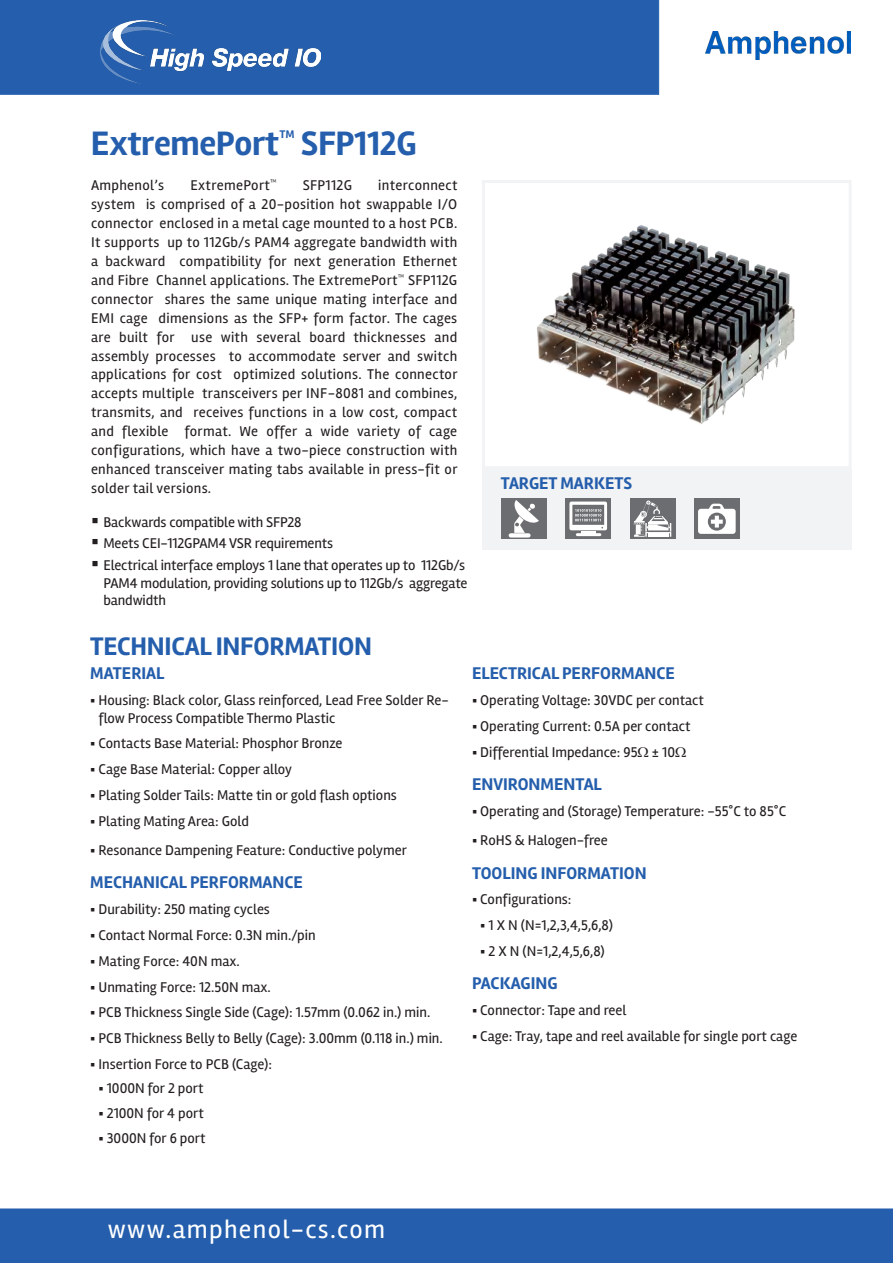
<style>
.page{position:relative;width:893px;height:1263px;background:#fff}
.page>*{position:absolute;margin:0;border:0;box-sizing:border-box;transform-origin:0 0}
.t1{font:700 34.95px "Rambla";letter-spacing:-.01em;color:#245eac}
.t2{font:700 26.25px "Rambla";letter-spacing:-.01em;color:#245eac}
.t3{font:26.25px "Rambla";letter-spacing:.05em;color:#fff}
.t4{font:700 17.55px "Rambla";color:#245eac}
.t5{font:14.55px/18.9px "Rambla";color:#231f20}
.t6{font:14.55px "Rambla";letter-spacing:.02em;color:#231f20}
</style>
<div class="page">
<div style="left:0;top:0;width:659px;height:95px;background:#245eac"></div>
<div style="left:0;top:1208px;width:893px;height:55px;background:#245eac"></div>
<img style="left:705px;top:32px;width:145px;height:27px">
<div style="left:482px;top:180px;width:370px;height:289px;border:3px solid #f2f3f4"></div>
<div style="left:482px;top:469px;width:370px;height:81px;background:#f2f3f4"></div>
<div style="left:501px;top:498px;width:45px;height:41px;background:#6c6d70"></div>
<svg style="left:509px;top:533px;width:22px;height:4px"></svg>
<svg style="left:514px;top:500px;width:25px;height:33px"></svg>
<div style="left:566px;top:498px;width:45px;height:41px;background:#6c6d70"></div>
<hr style="left:576px;top:533px;width:25px;height:3px;background:#fff">
<svg style="left:569px;top:502px;width:38px;height:31px"></svg>
<div style="left:630px;top:498px;width:45px;height:41px;background:#6c6d70"></div>
<svg style="left:634px;top:500px;width:37px;height:37px"></svg>
<div style="left:694px;top:498px;width:45px;height:41px;background:#6c6d70"></div>
<svg style="left:698px;top:504px;width:38px;height:30px"></svg>
<img style="left:101px;top:21px;width:220px;height:63px">
<img style="left:537px;top:225px;width:258px;height:199px">
<p class="t1" style="left:91px;top:123px;width:327px">ExtremePort<sup>™</sup> SFP112G</p>
<p class="t6" style="left:91px;top:176px;width:75px">Amphenol’s</p>
<p class="t6" style="left:191px;top:176px;width:88px">ExtremePort<sup>™</sup></p>
<p class="t6" style="left:303px;top:176px;width:51px">SFP112G</p>
<p class="t5" style="left:91px;top:175px;width:368px;text-align:justify;text-indent:287px">interconnect system is comprised of a 20-position hot swappable I/O connector enclosed in a metal cage mounted to a host PCB.<br>It supports up to 112Gb/s PAM4 aggregate bandwidth with a backward compatibility for next generation Ethernet and Fibre Channel applications. The ExtremePort<sup>™</sup> SFP112G connector shares the same unique mating interface and EMI cage dimensions as the SFP+ form factor. The cages are built for use with several board thicknesses and assembly processes to accommodate server and switch applications for cost optimized solutions. The connector accepts multiple transceivers per INF-8081 and combines, transmits, and receives functions in a low cost, compact and flexible format. We offer a wide variety of cage configurations, which have a two-piece construction with enhanced transceiver mating tabs available in press-fit or solder tail versions.</p>
<p class="t5" style="left:91px;top:512px;width:212px">▪ Backwards compatible with SFP28</p>
<p class="t5" style="left:91px;top:534px;width:243px">▪ Meets CEI-112GPAM4 VSR requirements</p>
<p class="t5" style="left:103px;top:556px;width:366px;line-height:17.5px;text-indent:-12px">▪ Electrical interface employs 1 lane that operates up to 112Gb/s<br>PAM4 modulation, providing solutions up to 112Gb/s aggregate bandwidth</p>
<p class="t2" style="left:90px;top:630px;width:283px">TECHNICAL INFORMATION</p>
<p class="t4" style="left:501px;top:473px;width:133px">TARGET MARKETS</p>
<p class="t4" style="left:90px;top:663px;width:76px">MATERIAL</p>
<p class="t5" style="left:99px;top:691px;width:352px;line-height:17.5px;text-indent:-8px">▪ Housing: Black color, Glass reinforced, Lead Free Solder Re&shy;flow Process Compatible Thermo Plastic</p>
<p class="t5" style="left:90px;top:734px;width:254px">▪ Contacts Base Material: Phosphor Bronze</p>
<p class="t5" style="left:90px;top:760px;width:203px">▪ Cage Base Material: Copper alloy</p>
<p class="t5" style="left:90px;top:786px;width:308px">▪ Plating Solder Tails: Matte tin or gold flash options</p>
<p class="t5" style="left:90px;top:811px;width:160px">▪ Plating Mating Area: Gold</p>
<p class="t5" style="left:90px;top:841px;width:318px">▪ Resonance Dampening Feature: Conductive polymer</p>
<p class="t4" style="left:90px;top:872px;width:214px">MECHANICAL PERFORMANCE</p>
<p class="t5" style="left:90px;top:900px;width:181px">▪ Durability: 250 mating cycles</p>
<p class="t5" style="left:90px;top:926px;width:227px">▪ Contact Normal Force: 0.3N min./pin</p>
<p class="t5" style="left:90px;top:951px;width:151px">▪ Mating Force: 40N max.</p>
<p class="t5" style="left:90px;top:977px;width:182px">▪ Unmating Force: 12.50N max.</p>
<p class="t5" style="left:90px;top:1003px;width:342px">▪ PCB Thickness Single Side (Cage): 1.57mm (0.062 in.) min.</p>
<p class="t5" style="left:90px;top:1029px;width:354px">▪ PCB Thickness Belly to Belly (Cage): 3.00mm (0.118 in.) min.</p>
<p class="t5" style="left:90px;top:1054px;width:183px">▪ Insertion Force to PCB (Cage):</p>
<p class="t5" style="left:99px;top:1079px;width:107px">▪ 1000N for 2 port</p>
<p class="t5" style="left:99px;top:1103px;width:107px">▪ 2100N for 4 port</p>
<p class="t5" style="left:99px;top:1129px;width:109px">▪ 3000N for 6 port</p>
<p class="t4" style="left:472px;top:663px;width:205px">ELECTRICAL PERFORMANCE</p>
<p class="t5" style="left:472px;top:691px;width:233px">▪ Operating Voltage: 30VDC per contact</p>
<p class="t5" style="left:472px;top:716px;width:220px">▪ Operating Current: 0.5A per contact</p>
<p class="t5" style="left:472px;top:742px;width:205px">▪ Differential Impedance: 95 ± 10</p>
<p class="t4" style="left:472px;top:774px;width:131px">ENVIRONMENTAL</p>
<p class="t5" style="left:472px;top:801px;width:316px">▪ Operating and (Storage) Temperature: -55°C to 85°C</p>
<p class="t5" style="left:472px;top:831px;width:137px">▪ RoHS &amp; Halogen-free</p>
<p class="t4" style="left:472px;top:862px;width:176px">TOOLING INFORMATION</p>
<p class="t5" style="left:472px;top:890px;width:101px">▪ Configurations:</p>
<p class="t5" style="left:480px;top:916px;width:134px">▪ 1 X N (N=1,2,3,4,5,6,8)</p>
<p class="t5" style="left:480px;top:941px;width:126px">▪ 2 X N (N=1,2,4,5,6,8)</p>
<p class="t4" style="left:472px;top:973px;width:87px">PACKAGING</p>
<p class="t5" style="left:472px;top:1001px;width:156px">▪ Connector: Tape and reel</p>
<p class="t5" style="left:472px;top:1026px;width:327px">▪ Cage: Tray, tape and reel available for single port cage</p>
<h2 class="t3" style="left:108px;top:1213px;width:279px">www.amphenol-cs.com</h2>
</div>
